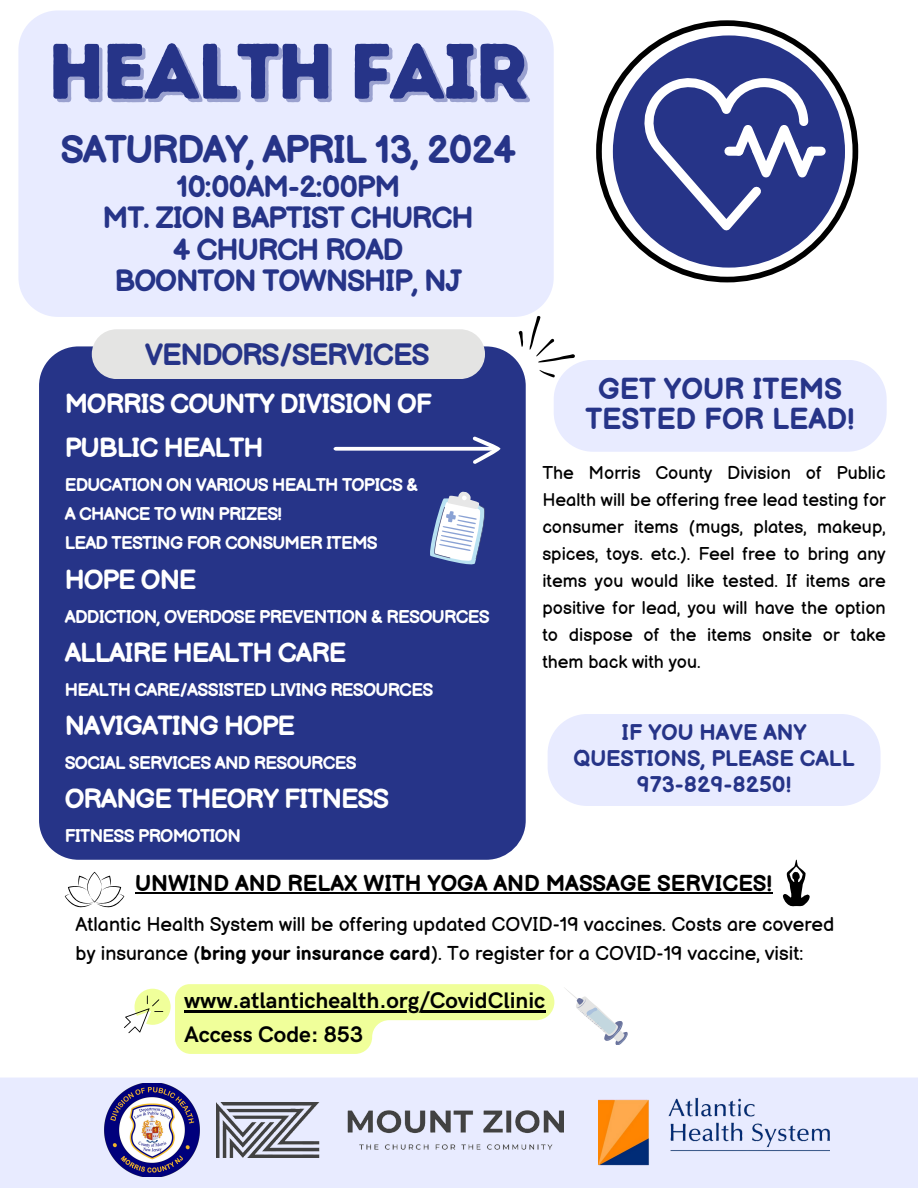
<style>
.page{position:relative;width:918px;height:1188px;background:#fff}
.page>*{position:absolute;margin:0;border:0;box-sizing:border-box;transform-origin:0 0}
.t1{font:78.3px "Intro Rust Base";letter-spacing:-.04em;color:#263488}
.t2{font:700 39px "Balsamiq Sans";letter-spacing:-.04em;color:#263488}
.t3{font:700 30px/31.5px "Balsamiq Sans";letter-spacing:-.04em;color:#263488;text-align:center}
.t4{font:700 29.7px/30.3px "Balsamiq Sans";color:#263488;text-align:center}
.t5{font:700 27px/43.8px "Balsamiq Sans";letter-spacing:-.04em;color:#fff}
.t6{font:700 22.5px "HK Grotesk";color:#000}
.t7{font:700 22.5px "Balsamiq Sans";color:#000}
.t8{font:700 22.2px/25.8px "Balsamiq Sans";color:#263488;text-align:center}
.t9{font:19.5px/29.2px "Balsamiq Sans";color:#000}
.t10{font:18px/27px "Balsamiq Sans";color:#000;text-align:justify}
.t11{font:700 18px/29.2px "Balsamiq Sans";letter-spacing:-.04em;color:#fff}
.s1{font-weight:700}
</style>
<div class="page">
<div style="left:39px;top:346px;width:487px;height:514px;background:#263488"></div>
<div style="left:92px;top:329px;width:393px;height:50px;background:#e4e4e3;border-radius:25px"></div>
<div style="left:0;top:1078px;width:918px;height:110px;background:#e8ebff"></div>
<img style="left:105px;top:1084px;width:94px;height:93px">
<img style="left:216px;top:1103px;width:348px;height:55px">
<img style="left:599px;top:1089px;width:230px;height:83px">
<svg style="left:565px;top:988px;width:63px;height:57px"></svg>
<svg style="left:334px;top:436px;width:166px;height:28px;background:#4b579c"></svg>
<div style="left:18px;top:10px;width:536px;height:307px;background:#e8ebff"></div>
<svg style="left:596px;top:20px;width:262px;height:262px;fill:#263488"></svg>
<svg style="left:529px;top:316px;width:358px;height:136px"></svg>
<svg style="left:519px;top:331px;width:4px;height:16px"></svg>
<div style="left:548px;top:714px;width:333px;height:92px;background:#e8ebff"></div>
<svg style="left:783px;top:860px;width:27px;height:47px"></svg>
<svg style="left:65px;top:872px;width:59px;height:36px"></svg>
<svg style="left:426px;top:490px;width:63px;height:78px"></svg>
<svg style="left:124px;top:984px;width:430px;height:70px"></svg>
<hr style="left:184px;top:1010px;width:361px;height:2px;background:#000">
<hr style="left:135px;top:892px;width:637px;height:2px;background:#000">
<p class="t1" style="left:48px;top:24px;width:483px">HEALTH FAIR</p>
<p class="t2" style="left:61px;top:128px;width:457px">SATURDAY, APRIL 13, 2024</p>
<p class="t3" style="left:103px;top:172px;width:373px">10:00AM-2:00PM<br>MT. ZION BAPTIST CHURCH<br>4 CHURCH ROAD<br>BOONTON TOWNSHIP, NJ</p>
<h3 class="t3" style="left:145px;top:340px;width:286px">VENDORS/SERVICES</h3>
<p class="t5" style="left:65px;top:383px;width:369px">MORRIS COUNTY DIVISION OF<br>PUBLIC HEALTH</p>
<p class="t11" style="left:65px;top:471px;width:355px">EDUCATION ON VARIOUS HEALTH TOPICS &amp;<br>A CHANCE TO WIN PRIZES!<br>LEAD TESTING FOR CONSUMER ITEMS</p>
<p class="t5" style="left:65px;top:559px;width:133px">HOPE ONE</p>
<p class="t11" style="left:65px;top:602px;width:427px">ADDICTION, OVERDOSE PREVENTION &amp; RESOURCES</p>
<p class="t5" style="left:65px;top:632px;width:283px">ALLAIRE HEALTH CARE</p>
<p class="t11" style="left:65px;top:676px;width:370px">HEALTH CARE/ASSISTED LIVING RESOURCES</p>
<p class="t5" style="left:65px;top:705px;width:232px">NAVIGATING HOPE</p>
<p class="t11" style="left:65px;top:749px;width:294px">SOCIAL SERVICES AND RESOURCES</p>
<p class="t5" style="left:65px;top:778px;width:326px">ORANGE THEORY FITNESS</p>
<p class="t11" style="left:65px;top:822px;width:178px">FITNESS PROMOTION</p>
<p class="t4" style="left:585px;top:375px;width:271px">GET YOUR ITEMS<br>TESTED FOR LEAD!</p>
<h4 class="t10" style="left:542px;top:461px;width:345px">The Morris County Division of Public Health will be offering free lead testing for consumer items (mugs, plates, makeup, spices, toys. etc.). Feel free to bring any items you would like tested. If items are positive for lead, you will have the option to dispose of the items onsite or take them back with you.</h4>
<p class="t8" style="left:574px;top:721px;width:282px">IF YOU HAVE ANY<br>QUESTIONS, PLEASE CALL<br>973-829-8250!</p>
<p class="t7" style="left:135px;top:871px;width:639px">UNWIND AND RELAX WITH YOGA AND MASSAGE SERVICES!</p>
<p class="t9" style="left:76px;top:911px;width:760px">Atlantic Health System will be offering updated COVID-19 vaccines. Costs are covered by insurance (<span class="s1">bring your insurance card</span>). To register for a COVID-19 vaccine, visit:</p>
<h3 class="t6" style="left:184px;top:988px;width:363px">www.atlantichealth.org/CovidClinic</h3>
<h6 class="t6" style="left:184px;top:1021px;width:181px">Access Code: 853</h6>
</div>
